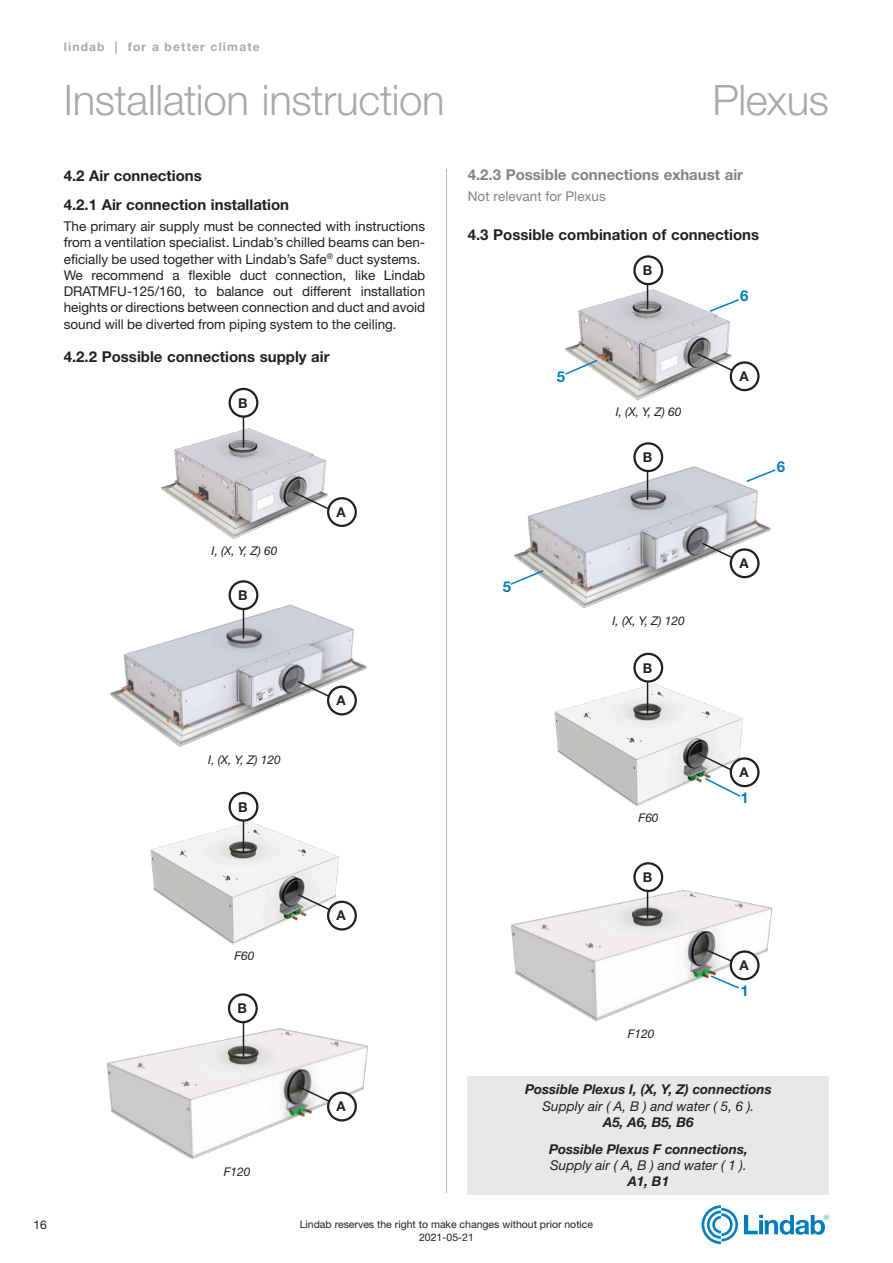
<style>
.page{position:relative;width:893px;height:1263px;background:#fff}
.page>*{position:absolute;margin:0;border:0;box-sizing:border-box;transform-origin:0 0}
.t1{font:300 42px "Helvetica Neue LT Pro";letter-spacing:-.01em;color:#a8a9ad}
.Subheading2-Black{font:700 15px "Helvetica Neue LT Pro";color:#231f20}
.Subheading2-Black-2{font:700 15px "Helvetica Neue LT Pro";color:#808285}
.Tabell_text_-_center{font:700 15px "Helvetica Neue LT Pro";color:#007ec5}
.Body{font:13.5px/16.4px "Helvetica Neue LT Pro";color:#231f20;text-align:justify}
.Picture_text{font:italic 700 13.5px "Helvetica Neue LT Pro";color:#231f20}
.Picture_text-2{font:italic 13.5px "Helvetica Neue LT Pro";color:#231f20}
.Body_left{font:13.5px "Helvetica Neue LT Pro";letter-spacing:.005em;color:#808285}
.Body-2{font:700 13.5px "Helvetica Neue LT Pro";color:#231f20}
.Picture_text-3{font:italic 12px "Helvetica Neue LT Pro";letter-spacing:-.005em;color:#231f20}
.t2{font:700 12px "Helvetica Neue LT Pro";letter-spacing:.1em;color:#a8a9ad}
.t3{font:12px "Helvetica Neue LT Pro";color:#231f20}
.t4{font:10.5px/12.6px "Helvetica Neue LT Pro";color:#231f20;text-align:center}
</style>
<div class="page">
<svg style="left:744px;top:1215px;width:85px;height:20px"></svg>
<svg style="left:702px;top:1205px;width:36px;height:39px"></svg>
<hr style="left:446px;top:169px;width:1px;height:1024px;background:#bcbdc0">
<img style="left:161px;top:424px;width:172px;height:114px">
<img style="left:565px;top:286px;width:172px;height:114px">
<svg style="left:291px;top:490px;width:39px;height:21px"></svg>
<svg style="left:695px;top:352px;width:39px;height:20px"></svg>
<img style="left:106px;top:1025px;width:262px;height:134px">
<img style="left:511px;top:887px;width:262px;height:134px">
<img style="left:150px;top:821px;width:191px;height:124px">
<img style="left:554px;top:682px;width:191px;height:125px">
<img style="left:110px;top:600px;width:257px;height:147px">
<img style="left:514px;top:461px;width:257px;height:147px">
<svg style="left:296px;top:679px;width:39px;height:21px"></svg>
<svg style="left:700px;top:541px;width:39px;height:21px"></svg>
<svg style="left:296px;top:892px;width:39px;height:21px"></svg>
<svg style="left:296px;top:1084px;width:39px;height:21px"></svg>
<svg style="left:700px;top:946px;width:41px;height:20px"></svg>
<hr style="left:647px;top:274px;width:1px;height:35px;background:#231f20">
<hr style="left:647px;top:464px;width:1px;height:36px;background:#231f20">
<hr style="left:647px;top:678px;width:1px;height:36px;background:#231f20">
<hr style="left:243px;top:1021px;width:1px;height:36px;background:#231f20">
<hr style="left:647px;top:883px;width:1px;height:35px;background:#231f20">
<svg style="left:565px;top:358px;width:34px;height:18px"></svg>
<svg style="left:510px;top:569px;width:35px;height:17px"></svg>
<svg style="left:708px;top:298px;width:31px;height:15px"></svg>
<svg style="left:745px;top:468px;width:31px;height:15px"></svg>
<svg style="left:695px;top:751px;width:47px;height:47px"></svg>
<svg style="left:709px;top:974px;width:32px;height:16px"></svg>
<div style="left:468px;top:1077px;width:361px;height:118px;background:#e7e8e9"></div>
<div style="left:328px;top:498px;width:28px;height:28px;background:#fff;border-radius:50%"></div>
<div style="left:327px;top:497px;width:30px;height:30px;border:2px solid #231f20;border-radius:50%"></div>
<div style="left:328px;top:687px;width:28px;height:27px;background:#fff;border-radius:50%"></div>
<div style="left:327px;top:686px;width:30px;height:29px;border:2px solid #231f20;border-radius:50%"></div>
<div style="left:328px;top:902px;width:28px;height:27px;background:#fff;border-radius:50%"></div>
<div style="left:327px;top:901px;width:30px;height:29px;border:2px solid #231f20;border-radius:50%"></div>
<div style="left:731px;top:362px;width:27px;height:28px;background:#fff;border-radius:50%"></div>
<div style="left:730px;top:361px;width:30px;height:30px;border:2px solid #231f20;border-radius:50%"></div>
<div style="left:731px;top:549px;width:27px;height:28px;background:#fff;border-radius:50%"></div>
<div style="left:730px;top:548px;width:30px;height:30px;border:2px solid #231f20;border-radius:50%"></div>
<div style="left:731px;top:758px;width:27px;height:28px;background:#fff;border-radius:50%"></div>
<div style="left:730px;top:757px;width:30px;height:30px;border:2px solid #231f20;border-radius:50%"></div>
<div style="left:731px;top:951px;width:27px;height:28px;background:#fff;border-radius:50%"></div>
<div style="left:730px;top:950px;width:30px;height:30px;border:2px solid #231f20;border-radius:50%"></div>
<div style="left:228px;top:993px;width:30px;height:30px;border:2px solid #231f20;border-radius:50%"></div>
<div style="left:634px;top:863px;width:28px;height:28px;background:#fff;border-radius:50%"></div>
<div style="left:633px;top:862px;width:30px;height:30px;border:2px solid #231f20;border-radius:50%"></div>
<div style="left:634px;top:654px;width:28px;height:27px;background:#fff;border-radius:50%"></div>
<div style="left:633px;top:653px;width:30px;height:30px;border:2px solid #231f20;border-radius:50%"></div>
<div style="left:634px;top:443px;width:28px;height:28px;background:#fff;border-radius:50%"></div>
<div style="left:633px;top:442px;width:30px;height:30px;border:2px solid #231f20;border-radius:50%"></div>
<div style="left:634px;top:256px;width:28px;height:28px;background:#fff;border-radius:50%"></div>
<div style="left:633px;top:255px;width:30px;height:30px;border:2px solid #231f20;border-radius:50%"></div>
<div style="left:328px;top:1093px;width:28px;height:27px;background:#fff;border-radius:50%"></div>
<div style="left:327px;top:1091px;width:30px;height:30px;border:2px solid #231f20;border-radius:50%"></div>
<hr style="left:243px;top:412px;width:1px;height:36px;background:#231f20">
<div style="left:230px;top:389px;width:27px;height:28px;background:#fff;border-radius:50%"></div>
<div style="left:229px;top:388px;width:29px;height:30px;border:2px solid #231f20;border-radius:50%"></div>
<hr style="left:243px;top:603px;width:1px;height:35px;background:#231f20">
<div style="left:230px;top:581px;width:27px;height:28px;background:#fff;border-radius:50%"></div>
<div style="left:229px;top:580px;width:29px;height:30px;border:2px solid #231f20;border-radius:50%"></div>
<hr style="left:243px;top:817px;width:1px;height:35px;background:#231f20">
<div style="left:230px;top:793px;width:27px;height:27px;background:#fff;border-radius:50%"></div>
<div style="left:229px;top:792px;width:29px;height:30px;border:2px solid #231f20;border-radius:50%"></div>
<p class="t2" style="left:64px;top:39px;width:197px">lindab | for a better climate</p>
<h1 class="t1" style="left:64px;top:74px;width:383px">Installation instruction</h1>
<h1 class="t1" style="left:713px;top:74px;width:118px">Plexus</h1>
<p class="Subheading2-Black" style="left:64px;top:166px;width:140px">4.2 Air connections</p>
<p class="Subheading2-Black" style="left:64px;top:195px;width:227px">4.2.1 Air connection installation</p>
<p class="Body" style="left:64px;top:217px;width:363px">The primary air supply must be connected with instructions from a ventilation specialist. Lindab’s chilled beams can ben&shy;eficially be used together with Lindab’s Safe<sup>®</sup> duct systems.</p>
<p class="Body" style="left:64px;top:267px;width:363px">We recommend a flexible duct connection, like Lindab DRATMFU-125/160, to balance out different installation heights or directions between connection and duct and avoid sound will be diverted from piping system to the ceiling.</p>
<p class="Subheading2-Black" style="left:64px;top:348px;width:267px">4.2.2 Possible connections supply air</p>
<p class="Body-2" style="left:238px;top:394px;width:11px">B</p>
<p class="Picture_text-3" style="left:212px;top:543px;width:67px">I, (X, Y, Z) 60</p>
<p class="Body-2" style="left:238px;top:587px;width:11px">B</p>
<p class="Picture_text-3" style="left:208px;top:752px;width:74px">I, (X, Y, Z) 120</p>
<p class="Body-2" style="left:238px;top:798px;width:11px">B</p>
<p class="Body-2" style="left:337px;top:503px;width:11px">A</p>
<p class="Body-2" style="left:337px;top:692px;width:11px">A</p>
<p class="Subheading2-Black-2" style="left:468px;top:166px;width:277px">4.2.3 Possible connections exhaust air</p>
<p class="Body_left" style="left:468px;top:188px;width:140px">Not relevant for Plexus</p>
<p class="Subheading2-Black" style="left:468px;top:225px;width:293px">4.3 Possible combination of connections</p>
<p class="Body-2" style="left:643px;top:262px;width:11px">B</p>
<p class="Tabell_text_-_center" style="left:740px;top:287px;width:10px">6</p>
<p class="Tabell_text_-_center" style="left:557px;top:367px;width:10px">5</p>
<p class="Picture_text-3" style="left:616px;top:405px;width:67px">I, (X, Y, Z) 60</p>
<p class="Body-2" style="left:643px;top:449px;width:11px">B</p>
<p class="Body-2" style="left:739px;top:368px;width:11px">A</p>
<p class="Tabell_text_-_center" style="left:777px;top:457px;width:10px">6</p>
<p class="Tabell_text_-_center" style="left:503px;top:577px;width:10px">5</p>
<p class="Picture_text-3" style="left:612px;top:614px;width:74px">I, (X, Y, Z) 120</p>
<p class="Body-2" style="left:643px;top:659px;width:11px">B</p>
<p class="Body-2" style="left:739px;top:555px;width:11px">A</p>
<p class="Picture_text-3" style="left:638px;top:810px;width:22px">F60</p>
<p class="Body-2" style="left:739px;top:764px;width:11px">A</p>
<p class="Tabell_text_-_center" style="left:740px;top:788px;width:10px">1</p>
<p class="t3" style="left:33px;top:1217px;width:15px">16</p>
<p class="Picture_text-3" style="left:234px;top:949px;width:22px">F60</p>
<p class="Body-2" style="left:237px;top:1000px;width:11px">B</p>
<p class="Picture_text-3" style="left:224px;top:1164px;width:28px">F120</p>
<p class="Body-2" style="left:337px;top:907px;width:11px">A</p>
<p class="Body-2" style="left:337px;top:1098px;width:11px">A</p>
<p class="Body-2" style="left:643px;top:869px;width:11px">B</p>
<p class="Picture_text-3" style="left:628px;top:1026px;width:28px">F120</p>
<p class="Body-2" style="left:739px;top:957px;width:11px">A</p>
<p class="Tabell_text_-_center" style="left:740px;top:981px;width:10px">1</p>
<p class="Picture_text" style="left:525px;top:1081px;width:248px">Possible Plexus I, (X, Y, Z) connections</p>
<p class="Picture_text-2" style="left:543px;top:1097px;width:213px">Supply air ( A, B ) and water ( 5, 6 ).</p>
<p class="Picture_text" style="left:603px;top:1113px;width:92px">A5, A6, B5, B6</p>
<p class="Picture_text" style="left:549px;top:1140px;width:200px">Possible Plexus F connections,</p>
<p class="Picture_text-2" style="left:550px;top:1157px;width:198px">Supply air ( A, B ) and water ( 1 ).</p>
<p class="Picture_text" style="left:628px;top:1173px;width:43px">A1, B1</p>
<p class="t4" style="left:300px;top:1218px;width:295px">Lindab reserves the right to make changes without prior notice<br>2021-05-21</p>
</div>
